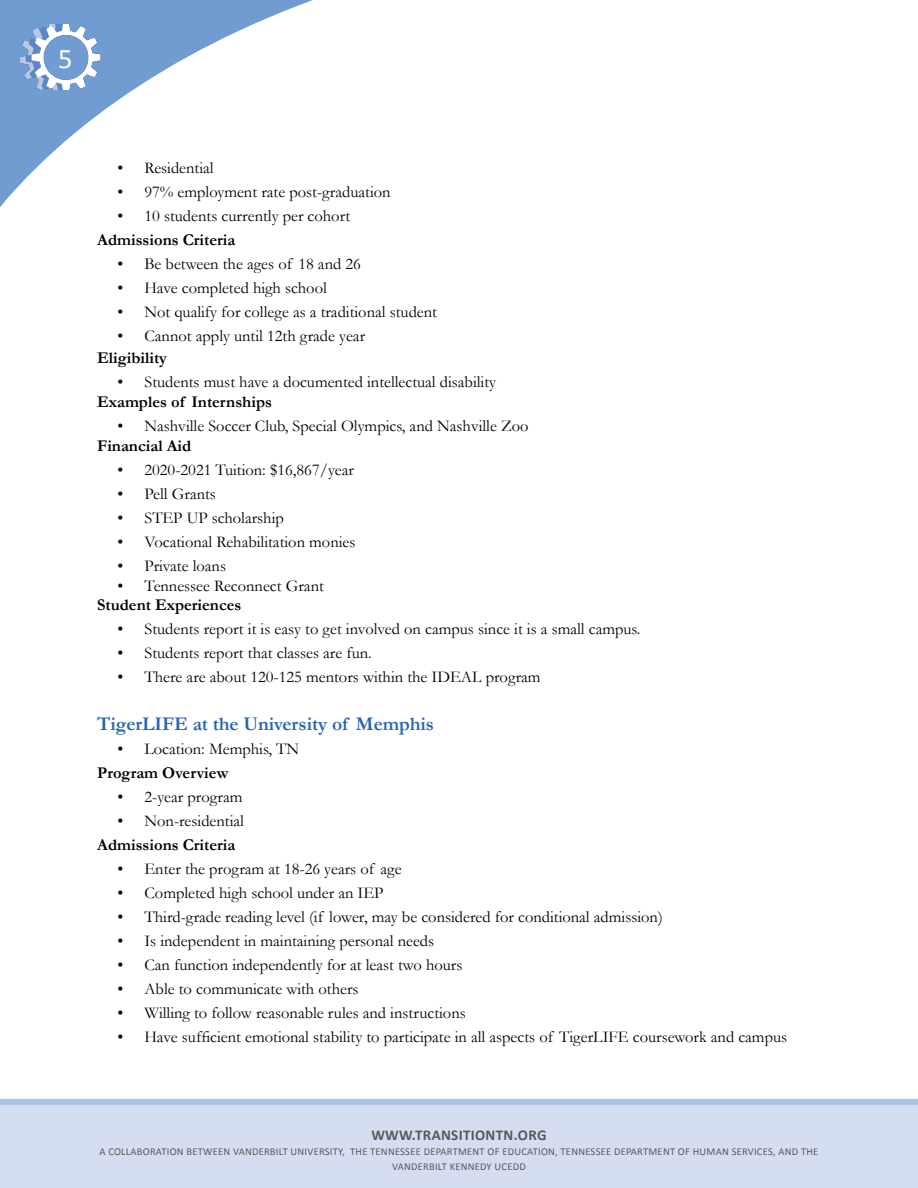
<style>
.page{position:relative;width:918px;height:1188px;background:#fff}
.page>*{position:absolute;margin:0;border:0;box-sizing:border-box;transform-origin:0 0}
.t1{font:28.5px "Calibri";color:#fff}
.Subheader{font:700 19.5px "Garamond";letter-spacing:-.005em;color:#2864b0}
.t2{font:16.5px "Garamond";color:#000}
.Sub-subheader{font:700 16.5px "Garamond";color:#000}
.t3{font:700 15px "Calibri";letter-spacing:.02em;color:#58595b}
.t4{font:10.5px/15px "Calibri";letter-spacing:.02em;color:#58595b;text-align:center}
</style>
<div class="page">
<div style="left:0;top:1099px;width:918px;height:89px;background:#d5def1"></div>
<svg style="left:0;top:0;width:313px;height:207px"></svg>
<img style="left:17px;top:25px;width:87px;height:65px">
<h1 class="t1" style="left:58px;top:41px;width:16px">5</h1>
<p class="t2" style="left:117px;top:157px;width:98px">• Residential</p>
<p class="t2" style="left:117px;top:181px;width:275px">• 97% employment rate post-graduation</p>
<p class="t2" style="left:117px;top:205px;width:234px">• 10 students currently per cohort</p>
<p class="Sub-subheader" style="left:97px;top:228px;width:140px">Admissions Criteria</p>
<p class="t2" style="left:117px;top:253px;width:245px">• Be between the ages of 18 and 26</p>
<p class="t2" style="left:117px;top:277px;width:211px">• Have completed high school</p>
<p class="t2" style="left:117px;top:301px;width:321px">• Not qualify for college as a traditional student</p>
<p class="t2" style="left:117px;top:325px;width:249px">• Cannot apply until 12th grade year</p>
<p class="Sub-subheader" style="left:97px;top:347px;width:71px">Eligibility</p>
<p class="t2" style="left:117px;top:371px;width:380px">• Students must have a documented intellectual disability</p>
<p class="Sub-subheader" style="left:97px;top:391px;width:176px">Examples of Internships</p>
<p class="t2" style="left:117px;top:415px;width:413px">• Nashville Soccer Club, Special Olympics, and Nashville Zoo</p>
<p class="Sub-subheader" style="left:97px;top:434px;width:96px">Financial Aid</p>
<p class="t2" style="left:117px;top:459px;width:238px">• 2020-2021 Tuition: $16,867/year</p>
<p class="t2" style="left:117px;top:483px;width:100px">• Pell Grants</p>
<p class="t2" style="left:117px;top:507px;width:168px">• STEP UP scholarship</p>
<p class="t2" style="left:117px;top:531px;width:240px">• Vocational Rehabilitation monies</p>
<p class="t2" style="left:117px;top:555px;width:110px">• Private loans</p>
<p class="t2" style="left:117px;top:574px;width:208px">• Tennessee Reconnect Grant</p>
<p class="Sub-subheader" style="left:97px;top:594px;width:146px">Student Experiences</p>
<p class="t2" style="left:117px;top:618px;width:525px">• Students report it is easy to get involved on campus since it is a small campus.</p>
<p class="t2" style="left:117px;top:642px;width:256px">• Students report that classes are fun.</p>
<p class="t2" style="left:117px;top:666px;width:425px">• There are about 120-125 mentors within the IDEAL program</p>
<p class="Subheader" style="left:97px;top:710px;width:338px">TigerLIFE at the University of Memphis</p>
<p class="t2" style="left:117px;top:738px;width:183px">• Location: Memphis, TN</p>
<p class="Sub-subheader" style="left:97px;top:761px;width:133px">Program Overview</p>
<p class="t2" style="left:117px;top:786px;width:127px">• 2-year program</p>
<p class="t2" style="left:117px;top:810px;width:128px">• Non-residential</p>
<p class="Sub-subheader" style="left:97px;top:833px;width:140px">Admissions Criteria</p>
<p class="t2" style="left:117px;top:858px;width:286px">• Enter the program at 18-26 years of age</p>
<p class="t2" style="left:117px;top:882px;width:268px">• Completed high school under an IEP</p>
<p class="t2" style="left:117px;top:906px;width:547px">• Third-grade reading level (if lower, may be considered for conditional admission)</p>
<p class="t2" style="left:117px;top:930px;width:318px">• Is independent in maintaining personal needs</p>
<p class="t2" style="left:117px;top:954px;width:347px">• Can function independently for at least two hours</p>
<p class="t2" style="left:117px;top:978px;width:243px">• Able to communicate with others</p>
<p class="t2" style="left:117px;top:1002px;width:350px">• Willing to follow reasonable rules and instructions</p>
<p class="t2" style="left:117px;top:1026px;width:671px">• Have sufficient emotional stability to participate in all aspects of TigerLIFE coursework and campus</p>
<p class="t3" style="left:371px;top:1126px;width:177px">WWW.TRANSITIONTN.ORG</p>
<p class="t4" style="left:99px;top:1144px;width:720px">A COLLABORATION BETWEEN VANDERBILT UNIVERSITY, THE TENNESSEE DEPARTMENT OF EDUCATION, TENNESSEE DEPARTMENT OF HUMAN SERVICES, AND THE<br>VANDERBILT KENNEDY UCEDD</p>
</div>
